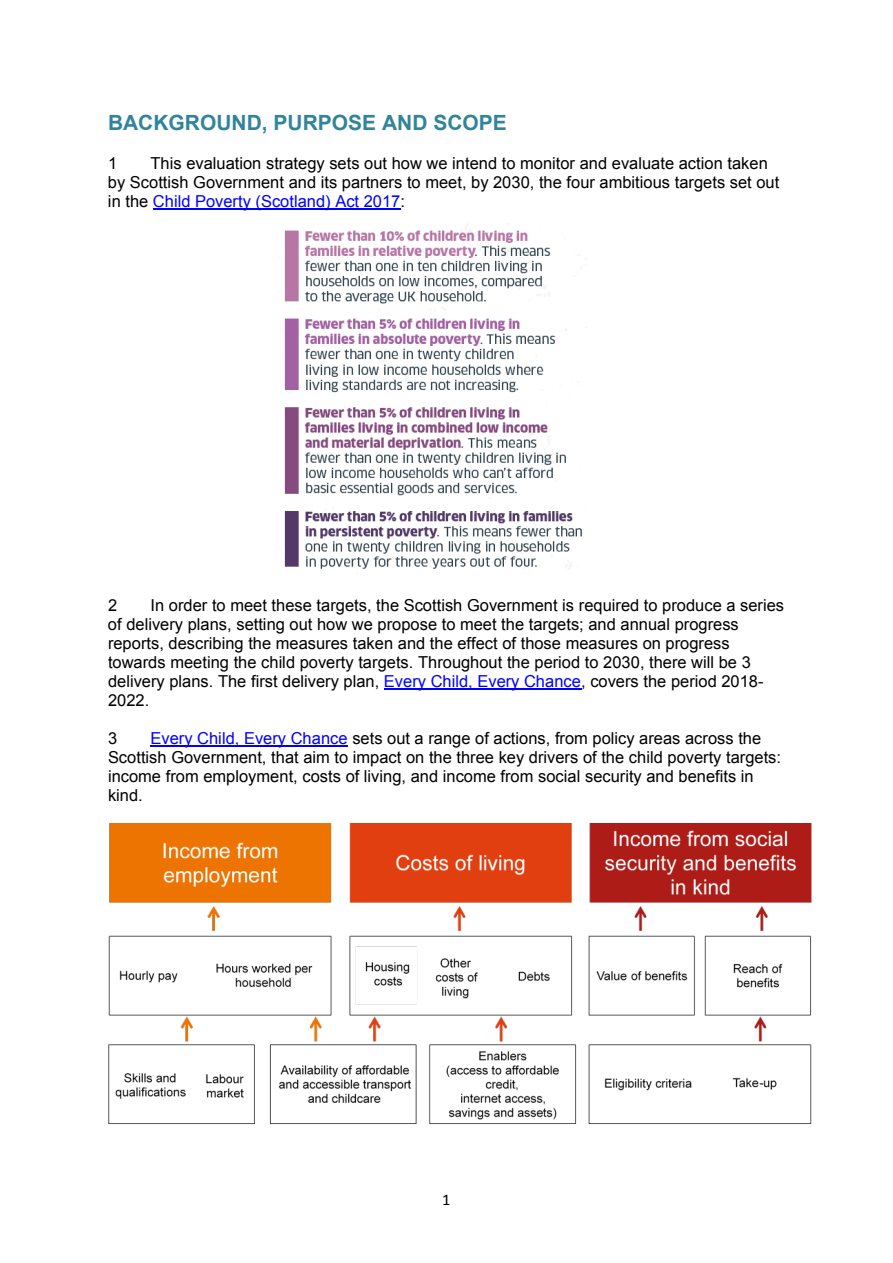
<style>
.page{position:relative;width:893px;height:1263px;background:#fff}
.page>*{position:absolute;margin:0;border:0;box-sizing:border-box;transform-origin:0 0}
.t1{font:700 21px "Arial";color:#31849b}
.t2{font:16.5px/18.9px "Arial";color:#000}
.t3{font:16.5px "Calibri";color:#000}
.s1{color:#00f}
</style>
<div class="page">
<img style="left:284px;top:225px;width:298px;height:345px">
<hr style="left:153px;top:209px;width:248px;height:1px;background:#00f">
<hr style="left:384px;top:689px;width:197px;height:1px;background:#00f">
<hr style="left:151px;top:746px;width:197px;height:1px;background:#00f">
<img style="left:108px;top:823px;width:704px;height:301px">
<p class="t1" style="left:108px;top:109px;width:400px">BACKGROUND, PURPOSE AND SCOPE</p>
<p class="t2" style="left:108px;top:154px;width:11px">1</p>
<p class="t2" style="left:108px;top:154px;width:673px;text-indent:43px">This evaluation strategy sets out how we intend to monitor and evaluate action taken by Scottish Government and its partners to meet, by 2030, the four ambitious targets set out in the <span class="s1">Child Poverty (Scotland) Act 2017</span>:</p>
<p class="t2" style="left:108px;top:596px;width:678px;text-indent:43px">In order to meet these targets, the Scottish Government is required to produce a series of delivery plans, setting out how we propose to meet the targets; and annual progress reports, describing the measures taken and the effect of those measures on progress towards meeting the child poverty targets. Throughout the period to 2030, there will be 3 delivery plans. The first delivery plan, <span class="s1">Every Child, Every Chance</span>, covers the period 2018- 2022.</p>
<p class="t2" style="left:108px;top:729px;width:11px">3</p>
<p class="t2" style="left:108px;top:596px;width:11px">2</p>
<p class="t2" style="left:108px;top:729px;width:675px;text-indent:43px"><span class="s1">Every Child, Every Chance</span> sets out a range of actions, from policy areas across the Scottish Government, that aim to impact on the three key drivers of the child poverty targets: income from employment, costs of living, and income from social security and benefits in kind.</p>
<p class="t3" style="left:442px;top:1189px;width:10px">1</p>
</div>
